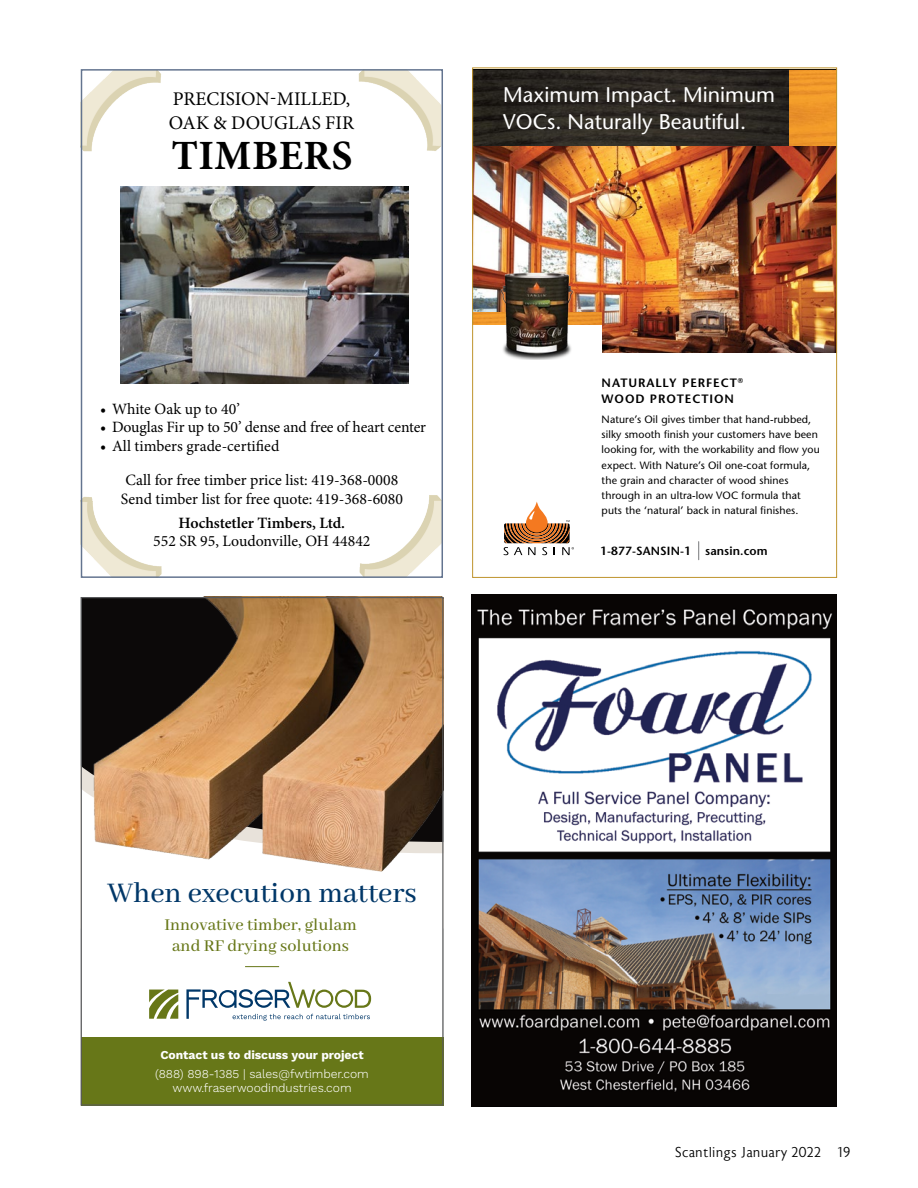
<style>
.page{position:relative;width:918px;height:1188px;background:#fff}
.page>*{position:absolute;margin:0;border:0;box-sizing:border-box;transform-origin:0 0}
.t1{font:700 41.7px "Minion Pro";letter-spacing:.01em;color:#000}
.t2{font:500 31.2px "Abhaya Libre";color:#003768}
.t3{font:21.15px/27.3px "Stone Sans LT";color:#fff}
.t4{font:19.35px/23.2px "Minion Pro";color:#000}
.t5{font:500 18.15px/21.8px "Abhaya Libre";color:#677718;text-align:center}
.t6{font:15.75px/18.9px "Minion Pro";color:#000;text-align:center}
.t7{font:600 15.75px "Minion Pro";letter-spacing:-.005em;color:#000}
.t8{font:300 14.25px "Astoria";color:#000}
.t9{font:300 12.15px/14.5px "Work Sans";letter-spacing:-.005em;color:#fff;text-align:center}
.t10{font:600 12.15px/16.6px "Stone Sans LT";letter-spacing:.075em;color:#000}
.t11{font:700 12.15px "Work Sans";letter-spacing:-.005em;color:#fff}
.t12{font:600 11.85px "Stone Sans LT";letter-spacing:.01em;color:#000}
.t13{font:10.65px/15.1px "Stone Sans LT";letter-spacing:.01em;color:#000}
</style>
<div class="page">
<img style="left:89px;top:599px;width:352px;height:383px">
<div style="left:81px;top:1037px;width:362px;height:69px;background:#677718"></div>
<hr style="left:245px;top:966px;width:34px;height:1px;background:#677718">
<svg style="left:149px;top:990px;width:29px;height:29px"></svg>
<svg style="left:186px;top:982px;width:185px;height:39px"></svg>
<img style="left:277px;top:186px;width:16px;height:198px">
<img style="left:83px;top:71px;width:194px;height:207px">
<img style="left:293px;top:71px;width:148px;height:237px">
<img style="left:293px;top:308px;width:148px;height:268px">
<img style="left:83px;top:278px;width:195px;height:298px">
<img style="left:471px;top:594px;width:366px;height:513px">
<img style="left:474px;top:70px;width:361px;height:491px">
<img style="left:486px;top:243px;width:102px;height:117px">
<h3 class="t4" style="left:169px;top:88px;width:187px">PRECISION-MILLED,<br>OAK &amp; DOUGLAS FIR</h3>
<h1 class="t1" style="left:171px;top:126px;width:183px">TIMBERS</h1>
<h3 class="t3" style="left:503px;top:81px;width:273px">Maximum Impact. Minimum<br>VOCs. Naturally Beautiful.</h3>
<h3 class="t6" style="left:100px;top:399px;width:141px">• White Oak up to 40’</h3>
<h3 class="t6" style="left:100px;top:418px;width:328px">• Douglas Fir up to 50’ dense and free of heart center</h3>
<h3 class="t6" style="left:100px;top:437px;width:181px">• All timbers grade-certified</h3>
<h3 class="t6" style="left:121px;top:471px;width:284px">Call for free timber price list: 419-368-0008<br>Send timber list for free quote: 419-368-6080</h3>
<h3 class="t7" style="left:179px;top:512px;width:168px">Hochstetler Timbers, Ltd.</h3>
<h3 class="t6" style="left:153px;top:532px;width:219px">552 SR 95, Loudonville, OH 44842</h3>
<p class="t10" style="left:602px;top:374px;width:143px">NATURALLY PERFECT<sup>®<br></sup>WOOD PROTECTION</p>
<p class="t13" style="left:602px;top:412px;width:220px">Nature’s Oil gives timber that hand-rubbed, silky smooth finish your customers have been looking for, with the workability and flow you expect. With Nature’s Oil one-coat formula, the grain and character of wood shines through in an ultra-low VOC formula that puts the ‘natural’ back in natural finishes.</p>
<p class="t12" style="left:600px;top:544px;width:169px">1-877-SANSIN-1 sansin.com</p>
<h2 class="t2" style="left:107px;top:876px;width:311px">When execution matters</h2>
<h3 class="t5" style="left:164px;top:914px;width:194px">Innovative timber, glulam and RF drying solutions</h3>
<p class="t11" style="left:160px;top:1047px;width:205px">Contact us to discuss your project</p>
<p class="t9" style="left:155px;top:1067px;width:215px">(888) 898-1385 | sales@fwtimber.com www.fraserwoodindustries.com</p>
<h3 class="t8" style="left:675px;top:1145px;width:177px">Scantlings January 2022 19</h3>
</div>
